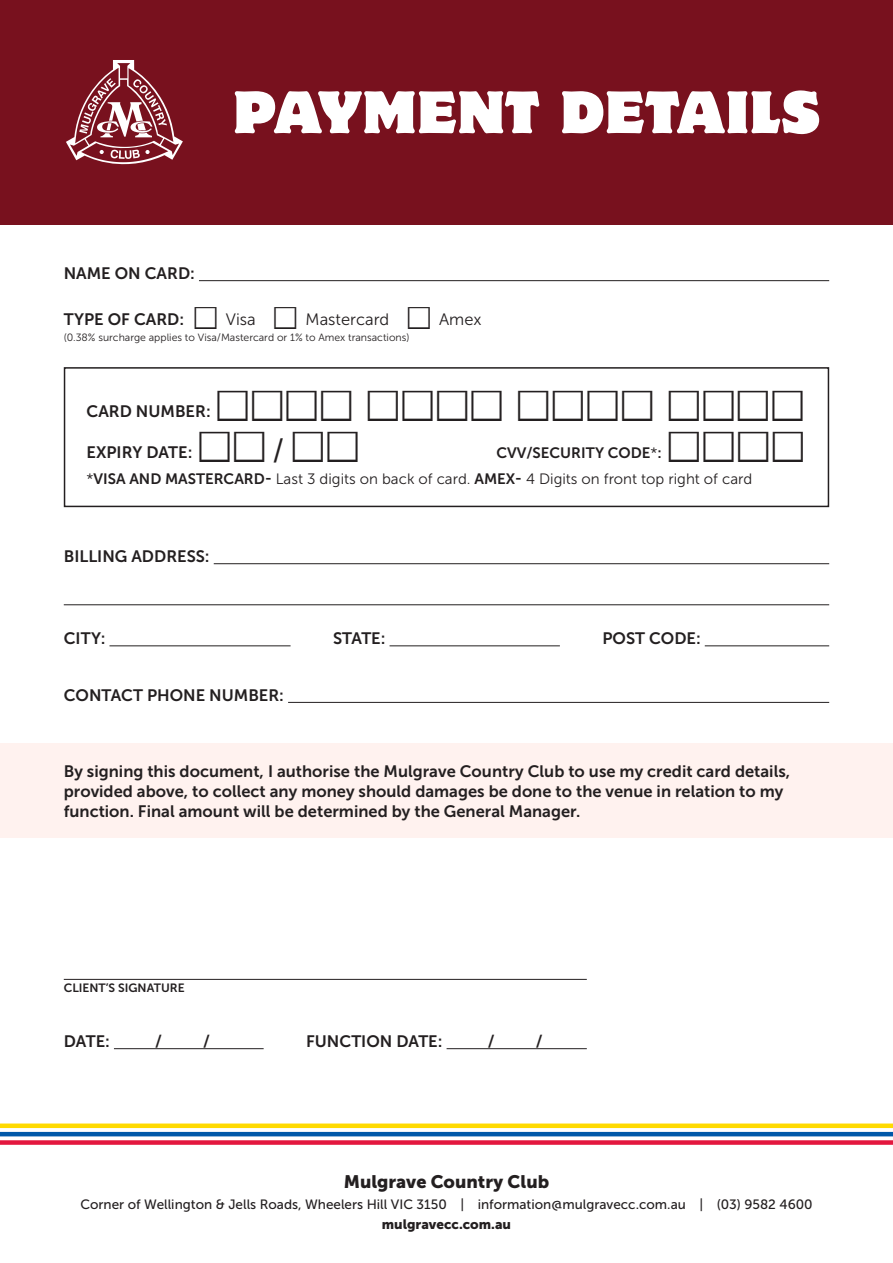
<style>
.page{position:relative;width:893px;height:1263px;background:#fff}
.page>*{position:absolute;margin:0;border:0;box-sizing:border-box;transform-origin:0 0}
.heading{font:53.1px "Motter Corpus Std";letter-spacing:.015em;color:#fff}
.t1{font:49.5px "Arial Unicode MS";color:#231f20}
.t2{font:18px "Museo Sans 900";color:#231f20}
.t3{font:16.5px/19.8px "Museo Sans 700";color:#231f20}
.t4{font:16.5px "Museo Sans 300";color:#231f20}
.t5{font:15px "Museo Sans 300";color:#231f20}
.t6{font:15px "Museo Sans 700";color:#231f20}
.t7{font:13.5px "Museo Sans 500";color:#231f20}
.t8{font:13.5px "Museo Sans 900";color:#231f20}
.t9{font:12px "Museo Sans 700";color:#231f20}
.t10{font:10.5px "Museo Sans 300";color:#231f20}
.s1{font-family:"Museo Sans 700"}
.s2{font-family:"Arial Unicode MS";font-size:36px}
.s3{font-size:33px}
.s4{font-family:"Museo Sans 300"}
</style>
<div class="page">
<div style="left:64px;top:367px;width:765px;height:140px;border:2px solid #231f20"></div>
<div style="left:0;top:0;width:893px;height:224px;background:#78111e"></div>
<svg style="left:66px;top:60px;width:117px;height:105px"></svg>
<hr style="left:199px;top:280px;width:630px;height:1px;background:#231f20">
<hr style="left:288px;top:702px;width:541px;height:1px;background:#231f20">
<hr style="left:214px;top:563px;width:615px;height:1px;background:#231f20">
<hr style="left:64px;top:604px;width:765px;height:1px;background:#231f20">
<hr style="left:109px;top:645px;width:182px;height:1px;background:#231f20">
<hr style="left:390px;top:645px;width:170px;height:1px;background:#231f20">
<hr style="left:705px;top:645px;width:124px;height:1px;background:#231f20">
<div style="left:0;top:743px;width:893px;height:95px;background:#fff2ef"></div>
<hr style="left:447px;top:1048px;width:140px;height:1px;background:#231f20">
<hr style="left:114px;top:1048px;width:150px;height:1px;background:#231f20">
<hr style="left:64px;top:979px;width:523px;height:1px;background:#231f20">
<div style="left:0;top:1123px;width:893px;height:5px;background:#ffda00"></div>
<hr style="left:0;top:1132px;width:893px;height:4px;background:#0058a9">
<div style="left:0;top:1140px;width:893px;height:5px;background:#e3173e"></div>
<p class="heading" style="left:233px;top:78px;width:588px">PAYMENT DETAILS</p>
<p class="t3" style="left:64px;top:263px;width:133px">NAME ON CARD:</p>
<p class="t4" style="left:64px;top:310px;width:419px"><span class="s1">TYPE OF CARD:</span> <span class="s2">☐</span> Visa <span class="s2">☐</span> Mastercard <span class="s2">☐</span> Amex</p>
<p class="t10" style="left:64px;top:332px;width:347px">(0.38% surcharge applies to Visa/Mastercard or 1% to Amex transactions)</p>
<p class="t3" style="left:87px;top:401px;width:126px">CARD NUMBER:</p>
<p class="t1" style="left:214px;top:368px;width:593px">☐☐☐☐ ☐☐☐☐ ☐☐☐☐ ☐☐☐☐</p>
<p class="t1" style="left:666px;top:409px;width:142px">☐☐☐☐</p>
<p class="t5" style="left:87px;top:471px;width:667px">*<span class="s1">VISA AND MASTERCARD-</span> Last 3 digits on back of card. <span class="s1">AMEX-</span> 4 Digits on front top right of card</p>
<p class="t1" style="left:197px;top:409px;width:166px">☐☐ <span class="s3">/</span> ☐☐</p>
<p class="t3" style="left:87px;top:442px;width:107px">EXPIRY DATE:</p>
<p class="t6" style="left:496px;top:444px;width:167px">CVV/SECURITY CODE<span class="s4">*</span>:</p>
<p class="t3" style="left:64px;top:546px;width:147px">BILLING ADDRESS:</p>
<p class="t3" style="left:64px;top:629px;width:43px">CITY:</p>
<p class="t3" style="left:333px;top:629px;width:54px">STATE:</p>
<p class="t3" style="left:602px;top:629px;width:100px">POST CODE:</p>
<p class="t3" style="left:64px;top:685px;width:222px">CONTACT PHONE NUMBER:</p>
<p class="t3" style="left:64px;top:761px;width:728px">By signing this document, I authorise the Mulgrave Country Club to use my credit card details, provided above, to collect any money should damages be done to the venue in relation to my function. Final amount will be determined by the General Manager.</p>
<p class="t9" style="left:64px;top:981px;width:122px">CLIENT’S SIGNATURE</p>
<p class="t3" style="left:64px;top:1031px;width:48px">DATE:</p>
<p class="t3" style="left:155px;top:1031px;width:8px">/</p>
<p class="t3" style="left:203px;top:1031px;width:8px">/</p>
<p class="t3" style="left:306px;top:1031px;width:138px">FUNCTION DATE:</p>
<p class="t3" style="left:488px;top:1031px;width:8px">/</p>
<p class="t3" style="left:536px;top:1031px;width:8px">/</p>
<p class="t2" style="left:344px;top:1172px;width:207px">Mulgrave Country Club</p>
<p class="t7" style="left:80px;top:1197px;width:734px">Corner of Wellington &amp; Jells Roads, Wheelers Hill VIC 3150 | information@mulgravecc.com.au | (03) 9582 4600</p>
<p class="t8" style="left:382px;top:1217px;width:131px">mulgravecc.com.au</p>
</div>
